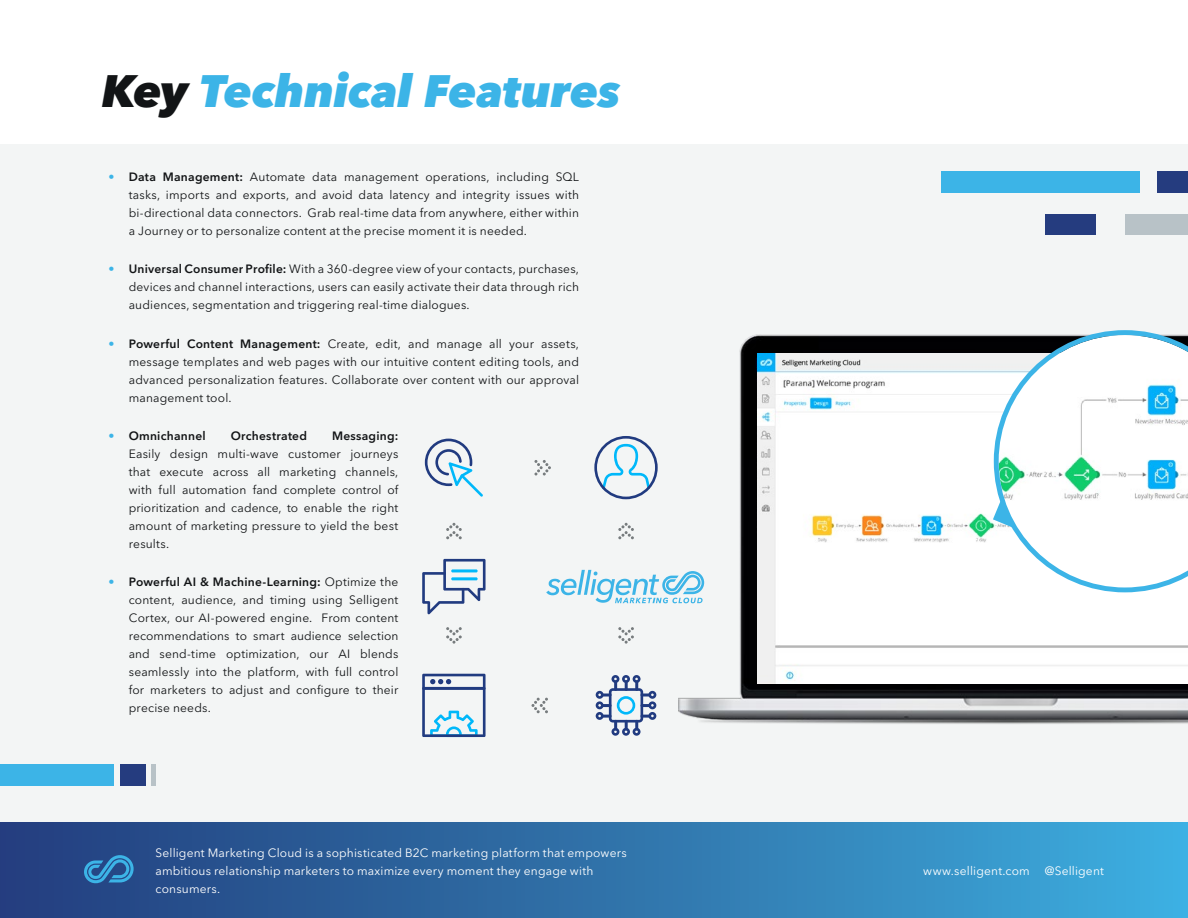
<style>
.page{position:relative;width:1188px;height:918px;background:#fff}
.page>*{position:absolute;margin:0;border:0;box-sizing:border-box;transform-origin:0 0}
.t1{font:italic 800 45px "Avenir Next LT Pro";letter-spacing:-.005em;color:#3cb4e7}
.t2{font:12px/18px "Avenir Next LT Pro";letter-spacing:.015em;color:#121416;text-align:justify}
.t3{font:12px/18px "Avenir Next LT Pro";letter-spacing:.015em;color:#fff}
.t4{font:600 12px "Avenir Next LT Pro";letter-spacing:.02em;color:#121416}
.s1{color:#121416}
.s2{font-weight:600;color:#3cb4e7}
.s3{font-weight:600}
.s4{color:#3cb4e7}
</style>
<div class="page">
<div style="left:0;top:144px;width:1188px;height:679px;background:#f3f5f5"></div>
<div style="left:0;top:823px;width:1188px;height:95px;background:linear-gradient(to right,#233b7a,#3dacdd)"></div>
<svg style="left:84px;top:855px;width:50px;height:28px"></svg>
<div style="left:0;top:764px;width:114px;height:22px;background:#3cb4e7"></div>
<div style="left:120px;top:764px;width:26px;height:22px;background:#253c7f"></div>
<div style="left:151px;top:764px;width:5px;height:22px;background:#b8c2c7"></div>
<img style="left:679px;top:335px;width:509px;height:389px">
<img style="left:757px;top:353px;width:431px;height:331px">
<svg style="left:994px;top:330px;width:194px;height:262px"></svg>
<svg style="left:993px;top:500px;width:20px;height:28px"></svg>
<div style="left:1158px;top:172px;width:30px;height:21px;background:#253c7f"></div>
<div style="left:1045px;top:214px;width:50px;height:21px;background:#253c7f"></div>
<div style="left:1126px;top:214px;width:62px;height:21px;background:#b8c2c7"></div>
<div style="left:942px;top:172px;width:198px;height:21px;background:#3cb4e7"></div>
<svg style="left:446px;top:523px;width:16px;height:16px"></svg>
<svg style="left:446px;top:627px;width:16px;height:17px"></svg>
<svg style="left:618px;top:523px;width:16px;height:16px"></svg>
<svg style="left:618px;top:627px;width:16px;height:17px"></svg>
<svg style="left:531px;top:698px;width:17px;height:15px"></svg>
<svg style="left:534px;top:460px;width:17px;height:16px"></svg>
<svg style="left:546px;top:570px;width:158px;height:33px"></svg>
<svg style="left:594px;top:436px;width:64px;height:63px"></svg>
<svg style="left:596px;top:675px;width:60px;height:61px"></svg>
<svg style="left:422px;top:559px;width:64px;height:55px"></svg>
<hr style="left:451px;top:569px;width:27px;height:3px;background:#00b8fa">
<hr style="left:451px;top:577px;width:27px;height:3px;background:#00b8fa">
<svg style="left:422px;top:674px;width:64px;height:63px"></svg>
<svg style="left:425px;top:439px;width:58px;height:58px"></svg>
<p class="t1" style="left:102px;top:64px;width:520px"><span class="s1">Key</span> Technical Features</p>
<p class="t2" style="left:129px;top:168px;width:452px;text-indent:-20px"><span class="s2">•</span> <span class="s3">Data Management:</span> Automate data management operations, including SQL tasks, imports and exports, and avoid data latency and integrity issues with bi-directional data connectors. Grab real-time data from anywhere, either within a Journey or to personalize content at the precise moment it is needed.</p>
<p class="t2" style="left:129px;top:260px;width:452px;text-indent:-20px"><span class="s2">•</span> <span class="s3">Universal Consumer Profile:</span> With a 360-degree view of your contacts, purchases, devices and channel interactions, users can easily activate their data through rich audiences, segmentation and triggering real-time dialogues.</p>
<p class="t2" style="left:129px;top:334px;width:452px;text-indent:-20px"><span class="s2">•</span> <span class="s3">Powerful Content Management:</span> Create, edit, and manage all your assets, message templates and web pages with our intuitive content editing tools, and advanced personalization features. Collaborate over content with our approval management tool.</p>
<p class="t4" style="left:109px;top:428px;width:99px"><span class="s4">•</span> Omnichannel</p>
<p class="t4" style="left:231px;top:428px;width:78px">Orchestrated</p>
<p class="t2" style="left:129px;top:427px;width:271px;text-indent:203px"><span class="s3">Messaging:<br></span>Easily design multi-wave customer journeys that execute across all marketing channels, with full automation fand complete control of prioritization and cadence, to enable the right amount of marketing pressure to yield the best results.</p>
<p class="t2" style="left:129px;top:573px;width:271px;text-indent:-20px"><span class="s2">•</span> <span class="s3">Powerful AI &amp; Machine-Learning:</span> Optimize the content, audience, and timing using Selligent Cortex, our AI-powered engine. From content recommendations to smart audience selection and send-time optimization, our AI blends seamlessly into the platform, with full control for marketers to adjust and configure to their precise needs.</p>
<p class="t3" style="left:156px;top:844px;width:473px">Selligent Marketing Cloud is a sophisticated B2C marketing platform that empowers ambitious relationship marketers to maximize every moment they engage with consumers.</p>
<p class="t3" style="left:923px;top:862px;width:108px">www.selligent.com</p>
<p class="t3" style="left:1045px;top:862px;width:61px">@Selligent</p>
</div>
